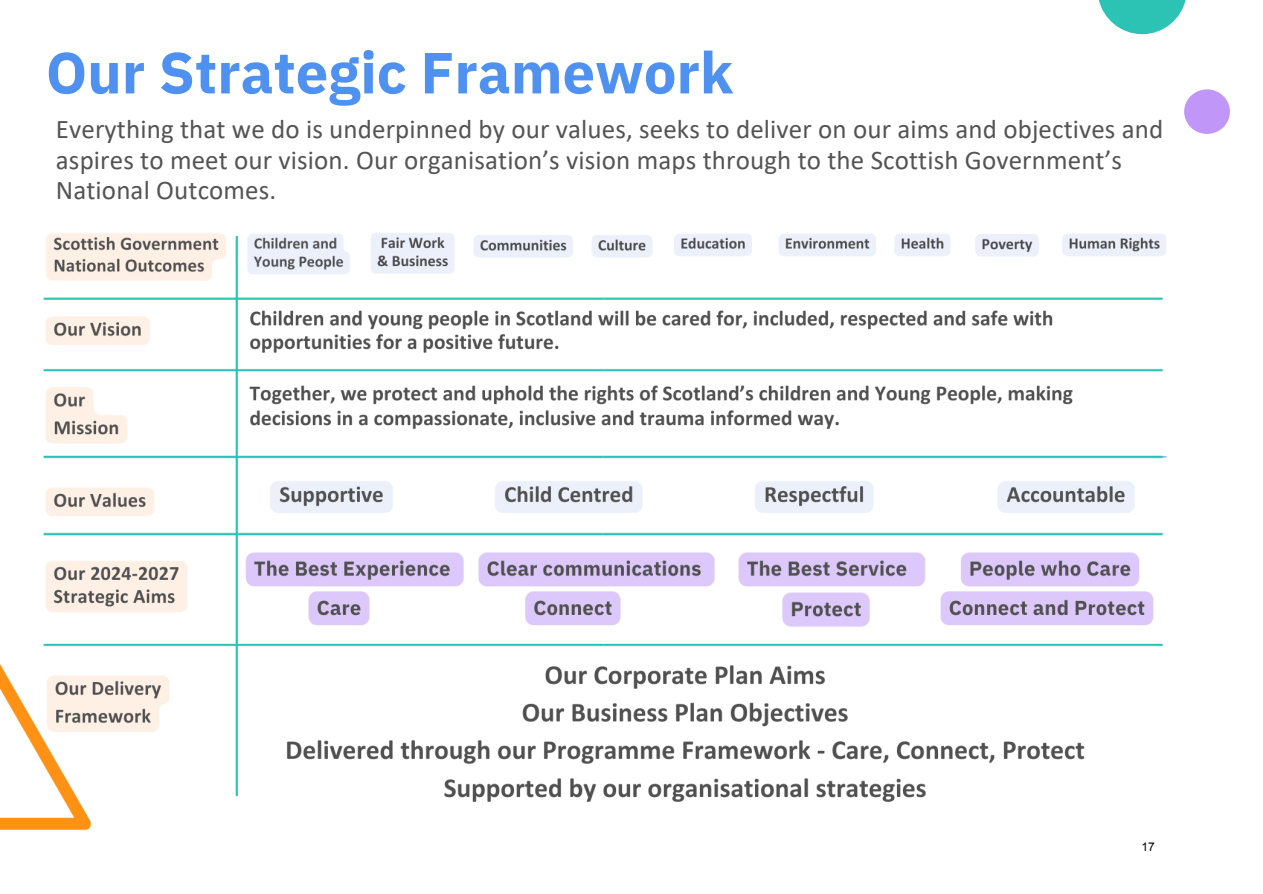
<style>
.page{position:relative;width:1263px;height:894px;background:#fff}
.page>*{position:absolute;margin:0;border:0;box-sizing:border-box;transform-origin:0 0}
.t1{font:700 57.9px "IBM Plex Sans";color:#4e91f0}
.t2{font:27px/30.3px "Calibri";letter-spacing:.005em;color:#545454}
.t3{font:12px "Arial";color:#000}
</style>
<div class="page">
<svg style="left:1099px;top:0;width:87px;height:34px"></svg>
<img style="left:0;top:233px;width:1167px;height:598px">
<div style="left:1184px;top:89px;width:46px;height:45px;background:#c097f8;border-radius:50%"></div>
<h1 class="t1" style="left:46px;top:34px;width:689px">Our Strategic Framework</h1>
<p class="t2" style="left:56px;top:116px;width:1109px">Everything that we do is underpinned by our values, seeks to deliver on our aims and objectives and aspires to meet our vision. Our organisation’s vision maps through to the Scottish Government’s<br>National Outcomes.</p>
<p class="t3" style="left:1142px;top:838px;width:15px">17</p>
</div>
